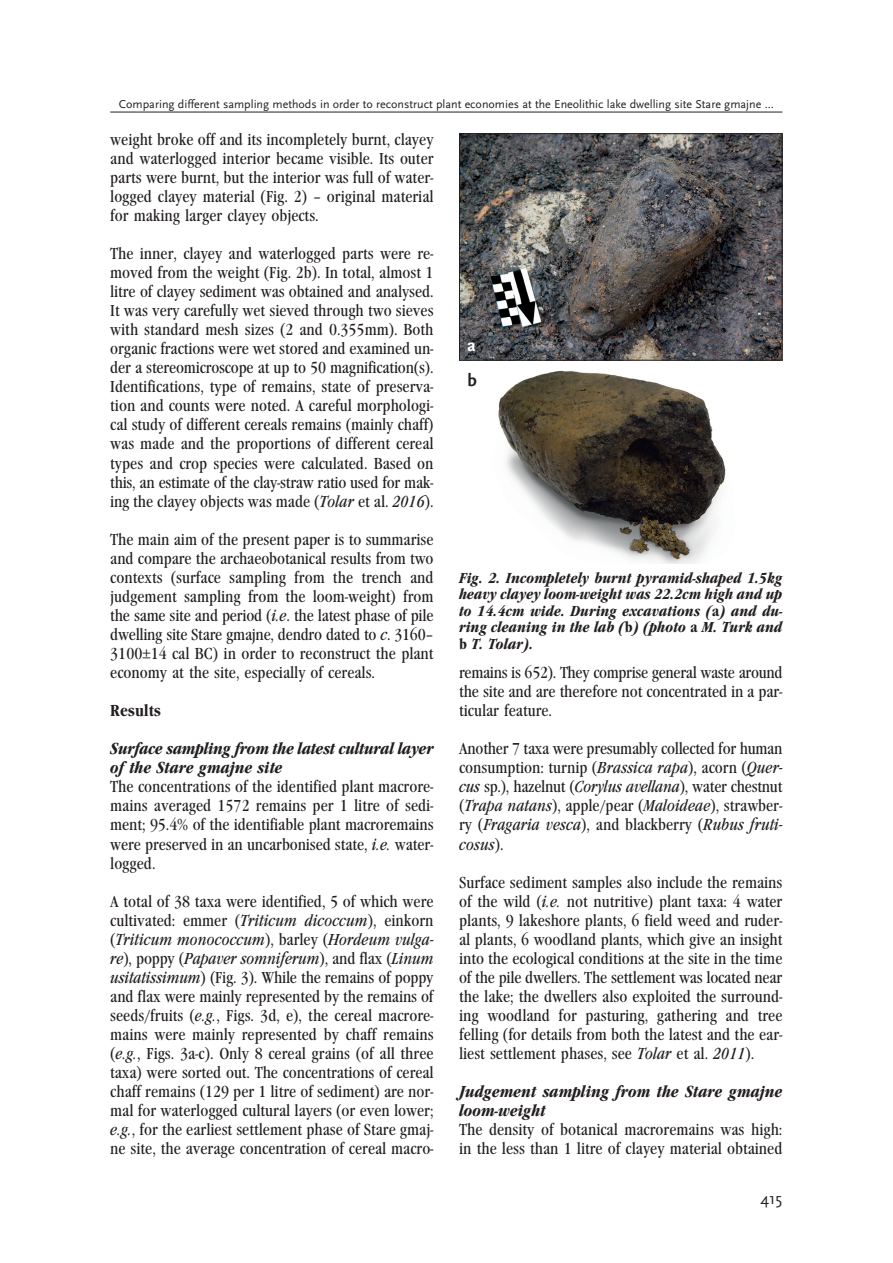
<style>
.page{position:relative;width:893px;height:1263px;background:#fff}
.page>*{position:absolute;margin:0;border:0;box-sizing:border-box;transform-origin:0 0}
.t1{font:700 18px "Scala Sans";color:#fff}
.t2{font:700 18px "Scala Sans";color:#231f20}
.t3{font:16.5px/19px "Garam Con";color:#231f20;text-align:justify}
.t4{font:italic 700 16.5px/19px "Garam Con";color:#231f20}
.t5{font:700 16.5px "Garam Con";color:#231f20}
.t6{font:16.5px "Scala Sans";color:#231f20}
.t7{font:italic 700 15px/16.5px "Garam Con";color:#231f20;text-align:justify}
.t8{font:12px "Scala Sans";color:#231f20}
.s1{font-style:italic}
.s2{font-style:normal}
</style>
<div class="page">
<hr style="left:110px;top:112px;width:672px;height:1px;background:#231f20">
<img style="left:461px;top:135px;width:319px;height:224px">
<div style="left:459px;top:133px;width:323px;height:228px;border:1px solid #231f20"></div>
<img style="left:498px;top:370px;width:228px;height:193px">
<p class="t8" style="left:119px;top:99px;width:656px">Comparing different sampling methods in order to reconstruct plant economies at the Eneolithic lake dwelling site Stare gmajne ...</p>
<p class="t3" style="left:110px;top:131px;width:325px">weight broke off and its incompletely burnt, clayey and waterlogged interior became visible. Its outer parts were burnt, but the interior was full of water&shy;logged clayey material (Fig. 2) – original material for making larger clayey objects.</p>
<p class="t3" style="left:110px;top:245px;width:325px">The inner, clayey and waterlogged parts were re&shy;moved from the weight (Fig. 2b). In total, almost 1 litre of clayey sediment was obtained and analysed.<br>It was very carefully wet sieved through two sieves with standard mesh sizes (2 and 0.355mm). Both organic fractions were wet stored and examined un&shy;der a stereomicroscope at up to 50 magnification(s).<br>Identifications, type of remains, state of preserva&shy;tion and counts were noted. A careful morphologi&shy;cal study of different cereals remains (mainly chaff) was made and the proportions of different cereal types and crop species were calculated. Based on this, an estimate of the clay-straw ratio used for mak&shy;ing the clayey objects was made (<span class="s1">Tolar</span> et al. <span class="s1">2016</span>).</p>
<p class="t3" style="left:110px;top:531px;width:325px">The main aim of the present paper is to summarise and compare the archaeobotanical results from two contexts (surface sampling from the trench and judgement sampling from the loom-weight) from the same site and period (<span class="s1">i.e</span>. the latest phase of pile dwelling site Stare gmajne, dendro dated to <span class="s1">c</span>. 3160– 3100±14 cal BC) in order to reconstruct the plant economy at the site, especially of cereals.</p>
<p class="t5" style="left:110px;top:704px;width:52px">Results</p>
<p class="t4" style="left:110px;top:741px;width:325px">Surface sampling from the latest cultural layer of the Stare gmajne site</p>
<p class="t3" style="left:110px;top:779px;width:325px">The concentrations of the identified plant macrore&shy;mains averaged 1572 remains per 1 litre of sedi&shy;ment; 95.4% of the identifiable plant macroremains were preserved in an uncarbonised state, <span class="s1">i.e.</span> water&shy;logged.</p>
<p class="t3" style="left:110px;top:893px;width:325px">A total of 38 taxa were identified, 5 of which were cultivated: emmer (<span class="s1">Triticum dicoccum</span>), einkorn (<span class="s1">Triticum monococcum</span>), barley (<span class="s1">Hordeum vulga&shy;re</span>), poppy (<span class="s1">Papaver somniferum</span>), and flax (<span class="s1">Linum usitatissimum</span>) (Fig. 3). While the remains of poppy and flax were mainly represented by the remains of seeds/fruits (<span class="s1">e.g.</span>, Figs. 3d, e), the cereal macrore&shy;mains were mainly represented by chaff remains (<span class="s1">e.g.</span>, Figs. 3a-c). Only 8 cereal grains (of all three taxa) were sorted out. The concentrations of cereal chaff remains (129 per 1 litre of sediment) are nor&shy;mal for waterlogged cultural layers (or even lower; <span class="s1">e.g.</span>, for the earliest settlement phase of Stare gmaj&shy;ne site, the average concentration of cereal macro-</p>
<p class="t1" style="left:467px;top:338px;width:10px">a</p>
<p class="t2" style="left:467px;top:373px;width:11px">b</p>
<p class="t7" style="left:459px;top:570px;width:325px">Fig. 2. Incompletely burnt pyramid-shaped 1.5kg heavy clayey loom-weight was 22.2cm high and up to 14.4cm wide. During excavations (<span class="s2">a</span>) and du&shy;ring cleaning in the lab (<span class="s2">b</span>) (photo <span class="s2">a</span> M. Turk and <span class="s2">b</span> T. Tolar).</p>
<p class="t3" style="left:459px;top:664px;width:325px">remains is 652). They comprise general waste around the site and are therefore not concentrated in a par&shy;ticular feature.</p>
<p class="t3" style="left:459px;top:741px;width:325px">Another 7 taxa were presumably collected for human consumption: turnip (<span class="s1">Brassica rapa</span>), acorn (<span class="s1">Quer&shy;cus</span> sp.), hazelnut (<span class="s1">Corylus avellana</span>), water chestnut (<span class="s1">Trapa natans</span>), apple/pear (<span class="s1">Maloideae</span>), strawber&shy;ry (<span class="s1">Fragaria vesca</span>), and blackberry (<span class="s1">Rubus fruti&shy;cosus</span>).</p>
<p class="t3" style="left:459px;top:874px;width:325px">Surface sediment samples also include the remains of the wild (<span class="s1">i.e.</span> not nutritive) plant taxa: 4 water plants, 9 lakeshore plants, 6 field weed and ruder&shy;al plants, 6 woodland plants, which give an insight into the ecological conditions at the site in the time of the pile dwellers. The settlement was located near the lake; the dwellers also exploited the surround&shy;ing woodland for pasturing, gathering and tree felling (for details from both the latest and the ear&shy;liest settlement phases, see <span class="s1">Tolar</span> et al. <span class="s1">2011</span>).</p>
<p class="t4" style="left:459px;top:1083px;width:325px">Judgement sampling from the Stare gmajne loom-weight</p>
<p class="t3" style="left:459px;top:1122px;width:325px">The density of botanical macroremains was high: in the less than 1 litre of clayey material obtained</p>
<p class="t6" style="left:760px;top:1192px;width:23px">415</p>
</div>
